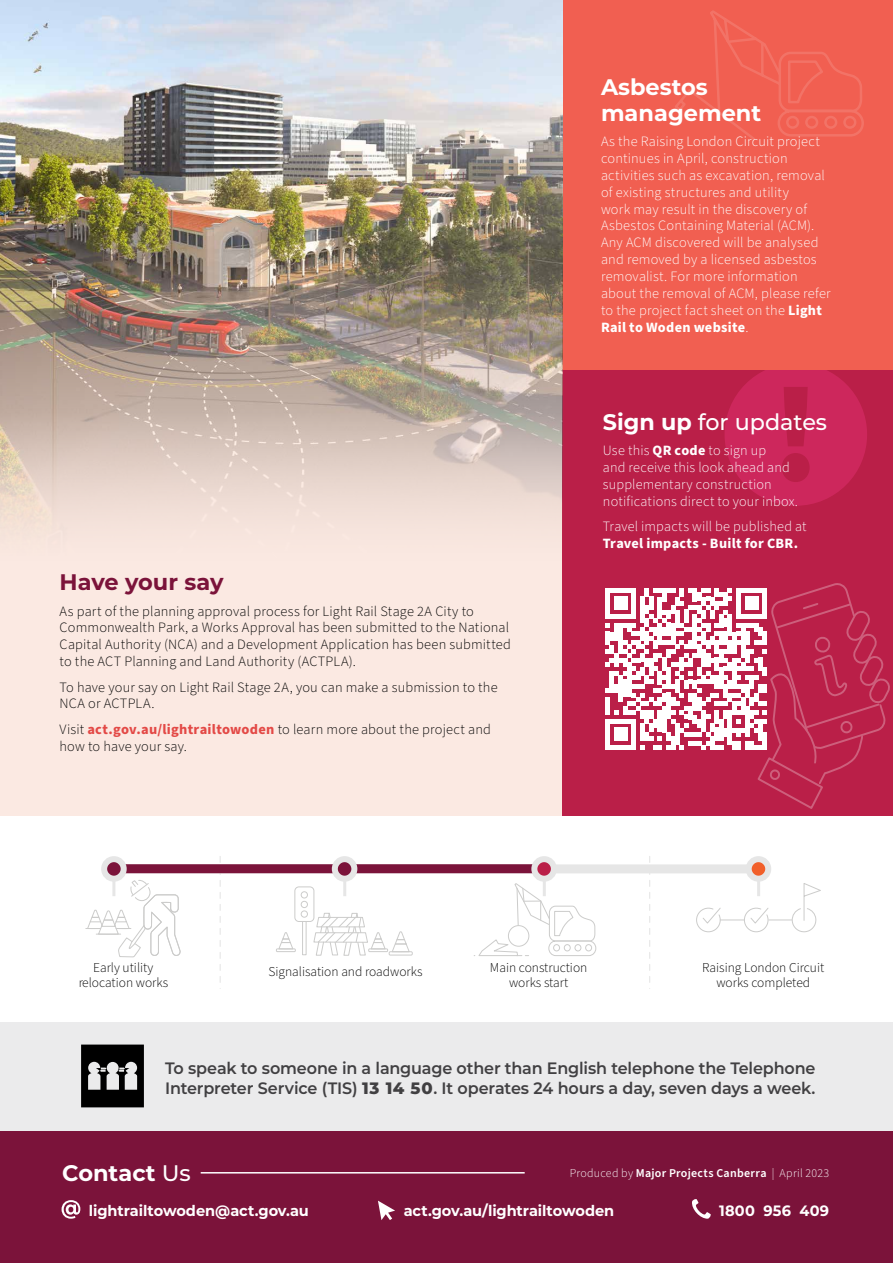
<style>
.page{position:relative;width:893px;height:1263px;background:#fff}
.page>*{position:absolute;margin:0;border:0;box-sizing:border-box;transform-origin:0 0}
.t1{font:700 22.5px/25.5px "Montserrat";color:#fff}
.t2{font:500 22.5px "Montserrat";color:#fff}
.t3{font:700 22.5px "Montserrat";letter-spacing:-.005em;color:#7b133a}
.t4{font:600 16.5px/20.2px "Montserrat";letter-spacing:-.01em;color:#414042}
.t5{font:700 15px "Montserrat";letter-spacing:-.005em;color:#fff}
.t6{font:700 15px "Montserrat";letter-spacing:.015em;color:#fff}
.t7{font:300 14.25px/16.8px "Source Sans Pro";letter-spacing:.01em;color:#fff}
.t8{font:300 14.25px/16.8px "Source Sans Pro";letter-spacing:.01em;color:#000}
.t9{font:700 14.25px "Source Sans Pro";letter-spacing:.02em;color:#fff}
.t10{font:300 13.5px/15px "Source Sans Pro";color:#000;text-align:center}
.t11{font:600 12px "Source Sans Pro";letter-spacing:.025em;color:#fff}
.s1{font-weight:700}
.s2{font-weight:700;color:#e34946}
.s3{font-weight:800}
.s4{font-weight:500}
.s5{font-weight:300}
</style>
<div class="page">
<div style="left:0;top:0;width:590px;height:815px;background:#fbe9e2"></div>
<div style="left:0;top:1130px;width:893px;height:133px;background:#7b133a"></div>
<hr style="left:201px;top:1172px;width:324px;height:1px;background:#fff">
<svg style="left:62px;top:1200px;width:18px;height:19px"></svg>
<svg style="left:378px;top:1200px;width:17px;height:20px"></svg>
<svg style="left:692px;top:1199px;width:19px;height:20px"></svg>
<div style="left:0;top:1126px;width:893px;height:5px;background:#ebebec"></div>
<div style="left:0;top:1022px;width:893px;height:108px;background:#ebebec"></div>
<svg style="left:81px;top:1044px;width:63px;height:63px"></svg>
<div style="left:563px;top:370px;width:330px;height:446px;background:#ba1f48"></div>
<svg style="left:725px;top:370px;width:142px;height:136px"></svg>
<svg style="left:605px;top:583px;width:285px;height:226px"></svg>
<hr style="left:763px;top:732px;width:4px;height:18px;background:#fff">
<div style="left:114px;top:864px;width:643px;height:9px;background:#e6e6e6"></div>
<svg style="left:649px;top:856px;width:1px;height:127px"></svg>
<svg style="left:220px;top:856px;width:1px;height:127px"></svg>
<svg style="left:474px;top:883px;width:123px;height:73px"></svg>
<svg style="left:85px;top:880px;width:96px;height:78px"></svg>
<div style="left:749px;top:859px;width:19px;height:20px;background:#f15f2a;border-radius:50%"></div>
<div style="left:746px;top:856px;width:25px;height:26px;border:6px solid #e6e6e6;border-radius:50%"></div>
<svg style="left:696px;top:882px;width:125px;height:51px"></svg>
<svg style="left:313px;top:912px;width:100px;height:44px"></svg>
<svg style="left:276px;top:932px;width:20px;height:20px"></svg>
<div style="left:294px;top:886px;width:20px;height:36px;border:1px solid #cccccb;border-radius:4px"></div>
<div style="left:302px;top:921px;width:5px;height:34px;border:1px solid #cccccb"></div>
<div style="left:301px;top:891px;width:7px;height:7px;border:1px solid #cccccb;border-radius:50%"></div>
<div style="left:301px;top:901px;width:7px;height:7px;border:1px solid #cccccb;border-radius:50%"></div>
<div style="left:301px;top:910px;width:7px;height:8px;border:1px solid #cccccb;border-radius:50%"></div>
<div style="left:121px;top:864px;width:425px;height:9px;background:#7b133a"></div>
<hr style="left:112px;top:869px;width:3px;height:27px;background:#e6e6e6">
<svg style="left:104px;top:859px;width:20px;height:20px"></svg>
<div style="left:101px;top:856px;width:26px;height:26px;border:6px solid #e6e6e6;border-radius:50%"></div>
<hr style="left:343px;top:858px;width:3px;height:38px;background:#e6e6e6">
<div style="left:335px;top:859px;width:19px;height:20px;background:#7b133a;border-radius:50%"></div>
<div style="left:332px;top:856px;width:25px;height:26px;border:6px solid #e6e6e6;border-radius:50%"></div>
<hr style="left:543px;top:869px;width:3px;height:27px;background:#e6e6e6">
<svg style="left:534px;top:859px;width:20px;height:20px"></svg>
<div style="left:531px;top:856px;width:26px;height:26px;border:6px solid #e6e6e6;border-radius:50%"></div>
<div style="left:563px;top:0;width:330px;height:370px;background:#f15f51"></div>
<svg style="left:675px;top:10px;width:189px;height:130px"></svg>
<img style="left:0;top:0;width:563px;height:561px">
<h1 class="t1" style="left:601px;top:73px;width:162px">Asbestos management</h1>
<p class="t7" style="left:601px;top:133px;width:231px">As the Raising London Circuit project continues in April, construction activities such as excavation, removal of existing structures and utility<br>work may result in the discovery of Asbestos Containing Material (ACM).<br>Any ACM discovered will be analysed and removed by a licensed asbestos removalist. For more information about the removal of ACM, please refer to the project fact sheet on the <span class="s1">Light Rail to Woden website</span>.</p>
<h1 class="t3" style="left:60px;top:566px;width:165px">Have your say</h1>
<p class="t8" style="left:60px;top:603px;width:453px">As part of the planning approval process for Light Rail Stage 2A City to Commonwealth Park, a Works Approval has been submitted to the National Capital Authority (NCA) and a Development Application has been submitted to the ACT Planning and Land Authority (ACTPLA).</p>
<p class="t8" style="left:60px;top:679px;width:440px">To have your say on Light Rail Stage 2A, you can make a submission to the<br>NCA or ACTPLA.</p>
<p class="t8" style="left:60px;top:721px;width:433px">Visit <span class="s2">act.gov.au/lightrailtowoden</span> to learn more about the project and how to have your say.</p>
<h1 class="t2" style="left:603px;top:406px;width:226px"><span class="s1">Sign up</span> for updates</h1>
<p class="t7" style="left:603px;top:443px;width:197px">Use this <span class="s1">QR code</span> to sign up<br>and receive this look ahead and supplementary construction notifications direct to your inbox.</p>
<p class="t7" style="left:603px;top:519px;width:205px">Travel impacts will be published at</p>
<p class="t9" style="left:603px;top:534px;width:197px">Travel impacts - Built for CBR.</p>
<p class="t10" style="left:78px;top:960px;width:92px">Early utility relocation works</p>
<p class="t10" style="left:490px;top:960px;width:99px">Main construction works start</p>
<p class="t10" style="left:702px;top:960px;width:124px">Raising London Circuit works completed</p>
<p class="t10" style="left:268px;top:964px;width:156px">Signalisation and roadworks</p>
<p class="t4" style="left:165px;top:1057px;width:652px">To speak to someone in a language other than English telephone the Telephone<br>Interpreter Service (TIS) <span class="s3">13 14 50</span>. It operates 24 hours a day, seven days a week.</p>
<h1 class="t1" style="left:62px;top:1159px;width:130px">Contact <span class="s4">Us</span></h1>
<p class="t11" style="left:570px;top:1165px;width:261px"><span class="s5">Produced by</span> Major Projects Canberra <span class="s5">| April 2023</span></p>
<p class="t5" style="left:89px;top:1199px;width:221px">lightrailtowoden@act.gov.au</p>
<p class="t5" style="left:404px;top:1199px;width:212px">act.gov.au/lightrailtowoden</p>
<p class="t6" style="left:719px;top:1199px;width:111px">1800 956 409</p>
</div>
